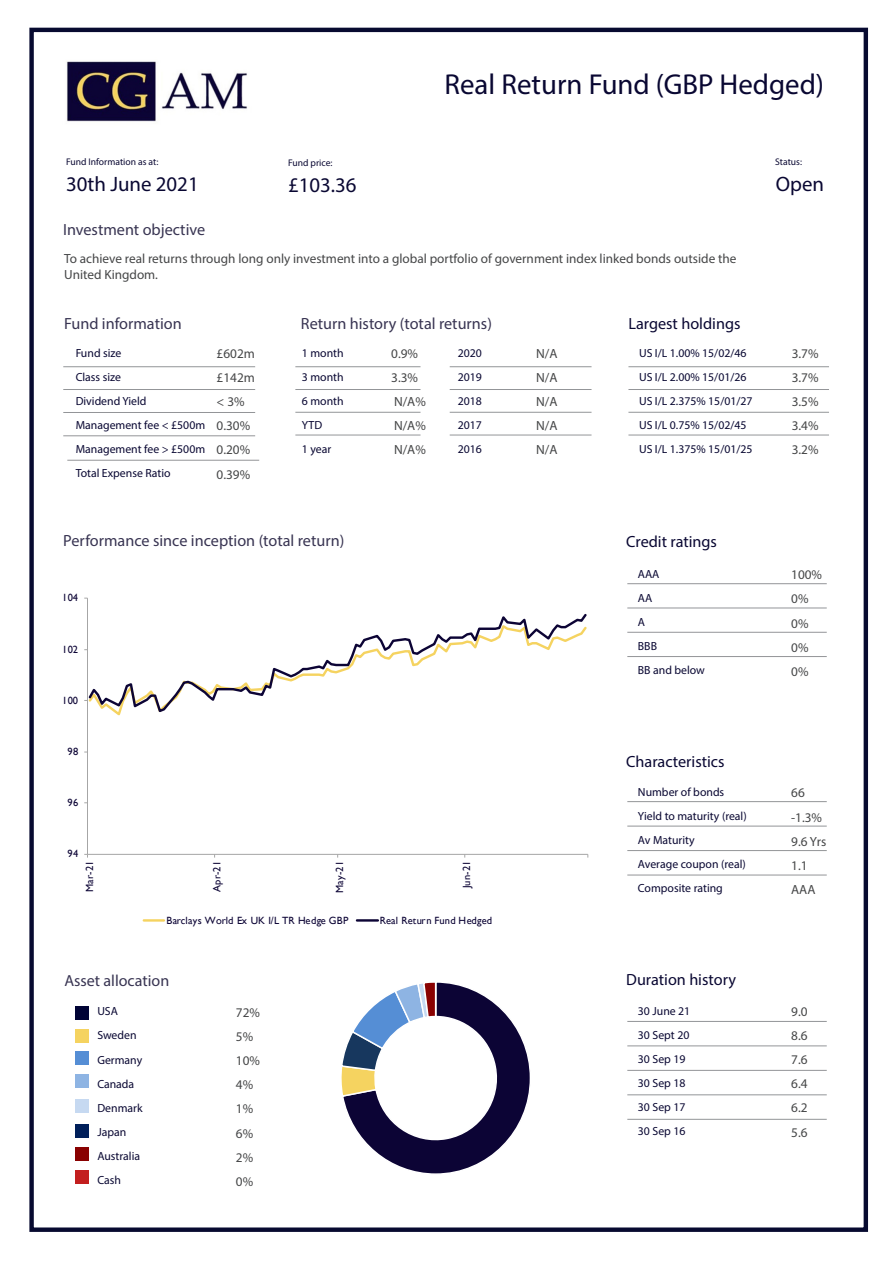
<style>
.page{position:relative;width:893px;height:1263px;background:#fff}
.page>*{position:absolute;margin:0;border:0;box-sizing:border-box;transform-origin:0 0}
.t1{font:28.95px "Myriad Pro";color:#090732}
.t2{font:20.85px "Myriad Pro";color:#090732}
.t3{font:16.2px "Myriad Pro";color:#383452}
.t4{font:16.2px "Myriad Pro";color:#090732}
.t5{font:16.05px "Myriad Pro";color:#383452}
.t6{font:13.2px/24.2px "Myriad Pro";color:#454647}
.t7{font:11.85px/24.2px "Myriad Pro";color:#090732}
.t8{font:11.85px/24.2px "Myriad Pro";color:#080731}
.t9{font:10.5px "Gill Sans";letter-spacing:.025em;color:#0c0435}
.t10{font:9.6px "Myriad Pro";color:#090732}
</style>
<div class="page">
<div style="left:29px;top:28px;width:839px;height:1204px;border:4px solid #070a30"></div>
<div style="left:75px;top:1006px;width:14px;height:14px;background:#000335"></div>
<div style="left:75px;top:1028px;width:14px;height:14px;background:#f5d360"></div>
<div style="left:75px;top:1051px;width:14px;height:14px;background:#558ed5"></div>
<div style="left:75px;top:1074px;width:14px;height:14px;background:#8eb4e3"></div>
<div style="left:75px;top:1099px;width:14px;height:14px;background:#c6d9f1"></div>
<hr style="left:63px;top:366px;width:192px;height:1px;background:#939598">
<hr style="left:63px;top:389px;width:192px;height:1px;background:#939598">
<hr style="left:295px;top:366px;width:125px;height:1px;background:#939598">
<hr style="left:295px;top:389px;width:125px;height:1px;background:#939598">
<hr style="left:295px;top:412px;width:125px;height:1px;background:#939598">
<hr style="left:295px;top:435px;width:125px;height:1px;background:#939598">
<hr style="left:628px;top:366px;width:201px;height:1px;background:#939598">
<hr style="left:628px;top:389px;width:201px;height:1px;background:#939598">
<hr style="left:628px;top:412px;width:201px;height:1px;background:#939598">
<hr style="left:628px;top:435px;width:201px;height:1px;background:#939598">
<hr style="left:627px;top:583px;width:200px;height:1px;background:#939598">
<hr style="left:627px;top:608px;width:200px;height:1px;background:#939598">
<hr style="left:627px;top:632px;width:200px;height:1px;background:#939598">
<hr style="left:627px;top:656px;width:200px;height:1px;background:#939598">
<hr style="left:627px;top:801px;width:200px;height:1px;background:#939598">
<hr style="left:627px;top:826px;width:200px;height:1px;background:#939598">
<hr style="left:627px;top:850px;width:200px;height:1px;background:#939598">
<hr style="left:627px;top:875px;width:200px;height:1px;background:#939598">
<hr style="left:627px;top:1021px;width:200px;height:1px;background:#939598">
<hr style="left:627px;top:1046px;width:200px;height:1px;background:#939598">
<hr style="left:627px;top:1070px;width:200px;height:1px;background:#939598">
<hr style="left:627px;top:1094px;width:200px;height:1px;background:#939598">
<hr style="left:627px;top:1119px;width:200px;height:1px;background:#939598">
<hr style="left:450px;top:366px;width:141px;height:1px;background:#939598">
<hr style="left:450px;top:389px;width:141px;height:1px;background:#939598">
<hr style="left:450px;top:412px;width:141px;height:1px;background:#939598">
<hr style="left:450px;top:435px;width:141px;height:1px;background:#939598">
<img style="left:66px;top:61px;width:182px;height:61px">
<div style="left:75px;top:1147px;width:14px;height:14px;background:#890101"></div>
<div style="left:75px;top:1170px;width:14px;height:14px;background:#c31f1f"></div>
<hr style="left:63px;top:436px;width:192px;height:1px;background:#939598">
<div style="left:75px;top:1124px;width:14px;height:14px;background:#001f5a"></div>
<hr style="left:63px;top:412px;width:192px;height:1px;background:#939598">
<svg style="left:341px;top:982px;width:189px;height:192px"></svg>
<hr style="left:435px;top:982px;width:1px;height:34px;background:#fff">
<hr style="left:67px;top:460px;width:192px;height:1px;background:#939598">
<hr style="left:87px;top:598px;width:1px;height:256px;background:#a6a6a6">
<hr style="left:87px;top:854px;width:501px;height:1px;background:#a6a6a6">
<svg style="left:88px;top:613px;width:499px;height:101px"></svg>
<hr style="left:144px;top:919px;width:20px;height:3px;background:#f5d360">
<hr style="left:357px;top:919px;width:21px;height:3px;background:#0c0435">
<p class="t10" style="left:66px;top:156px;width:94px">Fund Information as at:</p>
<p class="t10" style="left:288px;top:157px;width:46px">Fund price:</p>
<p class="t2" style="left:66px;top:171px;width:134px">30th June 2021</p>
<p class="t2" style="left:288px;top:172px;width:70px">£103.36</p>
<p class="t3" style="left:63px;top:220px;width:144px">Investment objective</p>
<p class="t1" style="left:445px;top:66px;width:381px">Real Return Fund (GBP Hedged)</p>
<p class="t10" style="left:775px;top:156px;width:28px">Status:</p>
<p class="t2" style="left:776px;top:171px;width:50px">Open</p>
<p class="t6" style="left:64px;top:250px;width:674px;line-height:16px">To achieve real returns through long only investment into a global portfolio of government index linked bonds outside the<br>United Kingdom.</p>
<p class="t3" style="left:64px;top:313px;width:119px">Fund information</p>
<p class="t4" style="left:628px;top:313px;width:114px">Largest holdings</p>
<p class="t3" style="left:301px;top:313px;width:193px">Return history (total returns)</p>
<p class="t7" style="left:76px;top:341px;width:131px">Fund size<br>Class size<br>Dividend Yield<br>Management fee &lt; £500m<br>Management fee &gt; £500m<br>Total Expense Ratio</p>
<p class="t8" style="left:639px;top:341px;width:115px">US I/L 1.00% 15/02/46<br>US I/L 2.00% 15/01/26<br>US I/L 2.375% 15/01/27<br>US I/L 0.75% 15/02/45<br>US I/L 1.375% 15/01/25</p>
<p class="t7" style="left:302px;top:341px;width:43px">1 month<br>3 month<br>6 month<br>YTD<br>1 year</p>
<p class="t7" style="left:458px;top:341px;width:26px;text-align:justify">2020<br>2019<br>2018<br>2017<br>2016</p>
<p class="t6" style="left:391px;top:341px;width:36px">0.9%<br>3.3%<br>N/A%<br>N/A%<br>N/A%</p>
<p class="t6" style="left:536px;top:341px;width:23px;text-align:justify">N/A N/A N/A N/A N/A</p>
<p class="t6" style="left:217px;top:341px;width:40px">£602m £142m &lt; 3%<br>0.30%<br>0.20%<br>0.39%</p>
<p class="t6" style="left:792px;top:341px;width:28px;text-align:justify">3.7% 3.7% 3.5% 3.4% 3.2%</p>
<p class="t3" style="left:63px;top:530px;width:282px">Performance since inception (total return)</p>
<p class="t9" style="left:62px;top:592px;width:17px">104</p>
<p class="t9" style="left:62px;top:643px;width:17px">102</p>
<p class="t9" style="left:62px;top:694px;width:17px">100</p>
<p class="t9" style="left:68px;top:745px;width:12px">98</p>
<p class="t9" style="left:68px;top:796px;width:12px">96</p>
<p class="t9" style="left:68px;top:847px;width:12px">94</p>
<p class="t9" style="left:84px;top:892px;width:33px;rotate:-90deg">Mar-21</p>
<p class="t9" style="left:211px;top:892px;width:33px;rotate:-90deg">Apr-21</p>
<p class="t9" style="left:334px;top:893px;width:33px;rotate:-90deg">May-21</p>
<p class="t9" style="left:461px;top:888px;width:29px;rotate:-90deg">Jun-21</p>
<p class="t9" style="left:166px;top:914px;width:184px">Barclays World Ex UK I/L TR Hedge GBP</p>
<p class="t9" style="left:380px;top:914px;width:114px">Real Return Fund Hedged</p>
<p class="t5" style="left:64px;top:971px;width:106px">Asset allocation</p>
<p class="t7" style="left:97px;top:999px;width:47px">USA<br>Sweden<br>Germany<br>Canada<br>Denmark<br>Japan<br>Australia<br>Cash</p>
<p class="t6" style="left:236px;top:1000px;width:26px">72%<br>5%<br>10%<br>4%<br>1%<br>6%<br>2%<br>0%</p>
<p class="t4" style="left:626px;top:531px;width:92px">Credit ratings</p>
<p class="t7" style="left:638px;top:561px;width:69px">AAA<br>AA<br>A<br>BBB<br>BB and below</p>
<p class="t4" style="left:626px;top:751px;width:100px">Characteristics</p>
<p class="t7" style="left:638px;top:779px;width:110px">Number of bonds<br>Yield to maturity (real)<br>Av Maturity<br>Average coupon (real)<br>Composite rating</p>
<p class="t4" style="left:626px;top:970px;width:111px">Duration history</p>
<p class="t7" style="left:638px;top:999px;width:54px">30 June 21<br>30 Sept 20<br>30 Sep 19<br>30 Sep 18<br>30 Sep 17<br>30 Sep 16</p>
<p class="t6" style="left:791px;top:563px;width:32px">100%<br>0%<br>0%<br>0%<br>0%</p>
<p class="t6" style="left:791px;top:781px;width:37px">66 -1.3%<br>9.6 Yrs<br>1.1<br>AAA</p>
<p class="t6" style="left:791px;top:999px;width:18px;text-align:justify">9.0<br>8.6<br>7.6<br>6.4<br>6.2<br>5.6</p>
</div>
